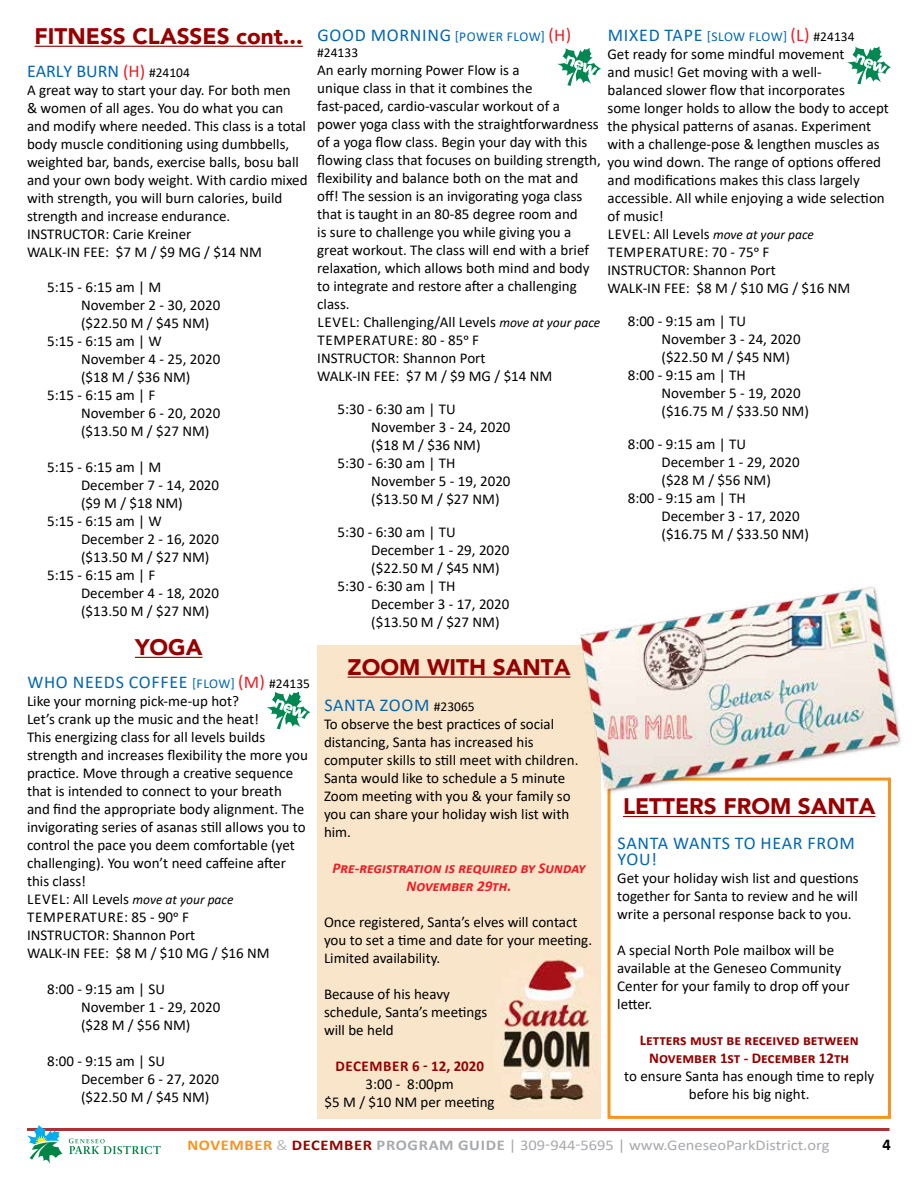
<style>
.page{position:relative;width:918px;height:1188px;background:#fff}
.page>*{position:absolute;margin:0;border:0;box-sizing:border-box;transform-origin:0 0}
.t1{font:900 22.5px "Avenir LT";color:#960000}
.t2{font:18px/16.5px "Calibri";letter-spacing:.04em;color:#0067b1}
.t3{font:18px "Calibri";color:#0067b1}
.t4{font:700 16.5px "Calibri";color:#000}
.t5{font:15px/18px "Calibri";color:#000}
.t6{font:700 15px/18px "Calibri";color:#960000;text-align:center}
.t7{font:italic 700 15px/18px "Calibri";color:#ed1d24;text-align:center}
.t8{font:700 15px "Calibri";letter-spacing:.04em;color:#960000}
.t9{font:14.85px "Calibri";color:#a7a9ac;scale:1.11 1}
.t10{font:13.5px "Calibri";letter-spacing:.02em;color:#0067b1}
.t11{font:13.5px "Calibri";color:#000}
.s1{color:#ed1d24}
.s2{font-size:13.5px;color:#000}
.s3{font-size:13.5px}
.s4{font-style:italic;font-size:13.5px}
.s5{font-size:18px}
.s6{font-size:18px;color:#ed1d24}
.s7{color:#000}
.s8{font-weight:700;color:#f7941e}
.s9{font-weight:300}
.s10{font-weight:700;color:#960000}
.s11{font-weight:700}
</style>
<div class="page">
<hr style="left:27px;top:1128px;width:863px;height:3px;background:#960000">
<svg style="left:69px;top:1138px;width:92px;height:16px"></svg>
<svg style="left:27px;top:1125px;width:36px;height:39px"></svg>
<hr style="left:35px;top:46px;width:268px;height:1px;background:#960000">
<hr style="left:135px;top:657px;width:67px;height:1px;background:#960000">
<svg style="left:557px;top:48px;width:44px;height:38px"></svg>
<svg style="left:267px;top:691px;width:43px;height:38px"></svg>
<svg style="left:847px;top:46px;width:44px;height:38px"></svg>
<div style="left:317px;top:646px;width:284px;height:473px;background:#f9e5ca"></div>
<hr style="left:348px;top:677px;width:222px;height:1px;background:#960000">
<img style="left:501px;top:959px;width:94px;height:144px">
<hr style="left:623px;top:816px;width:252px;height:1px;background:#960000">
<div style="left:608px;top:778px;width:283px;height:341px;border:3px solid #f7941e"></div>
<img style="left:567px;top:586px;width:334px;height:230px">
<h1 class="t1" style="left:35px;top:23px;width:270px">FITNESS CLASSES cont...</h1>
<p class="t3" style="left:27px;top:59px;width:164px">EARLY BURN <span class="s1">(H)</span> <span class="s2">#24104</span></p>
<p class="t5" style="left:27px;top:81px;width:282px">A great way to start your day. For both men<br>&amp; women of all ages. You do what you can and modify where needed. This class is a total body muscle conditioning using dumbbells, weighted bar, bands, exercise balls, bosu ball and your own body weight. With cardio mixed with strength, you will burn calories, build strength and increase endurance.<br>INSTRUCTOR: Carie Kreiner<br>WALK-IN FEE: $7 M / $9 MG / $14 NM</p>
<p class="t5" style="left:47px;top:277px;width:116px">5:15 - 6:15 am | M</p>
<p class="t5" style="left:81px;top:295px;width:141px">November 2 - 30, 2020</p>
<p class="t5" style="left:81px;top:313px;width:130px">($22.50 M / $45 NM)</p>
<p class="t5" style="left:47px;top:331px;width:116px">5:15 - 6:15 am | W</p>
<p class="t5" style="left:81px;top:349px;width:141px">November 4 - 25, 2020</p>
<p class="t5" style="left:81px;top:367px;width:111px">($18 M / $36 NM)</p>
<p class="t5" style="left:47px;top:385px;width:110px">5:15 - 6:15 am | F</p>
<p class="t5" style="left:81px;top:403px;width:141px">November 6 - 20, 2020</p>
<p class="t5" style="left:81px;top:421px;width:130px">($13.50 M / $27 NM)</p>
<p class="t5" style="left:47px;top:457px;width:116px">5:15 - 6:15 am | M</p>
<p class="t5" style="left:81px;top:475px;width:140px">December 7 - 14, 2020</p>
<p class="t5" style="left:81px;top:493px;width:103px">($9 M / $18 NM)</p>
<p class="t5" style="left:47px;top:511px;width:116px">5:15 - 6:15 am | W</p>
<p class="t5" style="left:81px;top:529px;width:140px">December 2 - 16, 2020</p>
<p class="t5" style="left:81px;top:547px;width:130px">($13.50 M / $27 NM)</p>
<p class="t5" style="left:47px;top:565px;width:110px">5:15 - 6:15 am | F</p>
<p class="t5" style="left:81px;top:583px;width:140px">December 4 - 18, 2020</p>
<p class="t5" style="left:81px;top:601px;width:130px">($13.50 M / $27 NM)</p>
<h1 class="t1" style="left:135px;top:634px;width:69px">YOGA</h1>
<p class="t2" style="left:27px;top:673px;width:284px">WHO NEEDS COFFEE <span class="s3">[FLOW]</span> <span class="s1">(M)</span> <span class="s2">#24135</span></p>
<p class="t5" style="left:27px;top:692px;width:282px">Like your morning pick-me-up hot?<br>Let’s crank up the music and the heat!<br>This energizing class for all levels builds strength and increases flexibility the more you practice. Move through a creative sequence that is intended to connect to your breath and find the appropriate body alignment. The invigorating series of asanas still allows you to control the pace you deem comfortable (yet challenging). You won’t need caffeine after this class!<br>LEVEL: All Levels <span class="s4">move at your pace </span>TEMPERATURE: 85 - 90o F<br>INSTRUCTOR: Shannon Port<br>WALK-IN FEE: $8 M / $10 MG / $16 NM</p>
<p class="t5" style="left:81px;top:980px;width:141px;text-indent:-34px">8:00 - 9:15 am | SU<br>November 1 - 29, 2020 ($28 M / $56 NM)</p>
<p class="t5" style="left:81px;top:1052px;width:140px;text-indent:-34px">8:00 - 9:15 am | SU<br>December 6 - 27, 2020 ($22.50 M / $45 NM)</p>
<p class="t2" style="left:318px;top:26px;width:255px">GOOD MORNING <span class="s3">[POWER FLOW]</span> <span class="s1">(H)</span></p>
<p class="t11" style="left:317px;top:43px;width:42px">#24133</p>
<p class="t5" style="left:317px;top:61px;width:285px">An early morning Power Flow is a<br>unique class in that it combines the fast-paced, cardio-vascular workout of a power yoga class with the straightforwardness of a yoga flow class. Begin your day with this flowing class that focuses on building strength, flexibility and balance both on the mat and off! The session is an invigorating yoga class that is taught in an 80-85 degree room and<br>is sure to challenge you while giving you a great workout. The class will end with a brief relaxation, which allows both mind and body to integrate and restore after a challenging class.<br>LEVEL: Challenging/All Levels <span class="s4">move at your pace </span>TEMPERATURE: 80 - 85o F<br>INSTRUCTOR: Shannon Port<br>WALK-IN FEE: $7 M / $9 MG / $14 NM</p>
<p class="t5" style="left:338px;top:400px;width:120px">5:30 - 6:30 am | TU</p>
<p class="t5" style="left:371px;top:418px;width:141px">November 3 - 24, 2020</p>
<p class="t5" style="left:371px;top:436px;width:111px">($18 M / $36 NM)</p>
<p class="t5" style="left:338px;top:454px;width:119px">5:30 - 6:30 am | TH</p>
<p class="t5" style="left:371px;top:472px;width:141px">November 5 - 19, 2020</p>
<p class="t5" style="left:371px;top:490px;width:130px">($13.50 M / $27 NM)</p>
<p class="t5" style="left:338px;top:523px;width:120px">5:30 - 6:30 am | TU</p>
<p class="t5" style="left:371px;top:541px;width:140px">December 1 - 29, 2020</p>
<p class="t5" style="left:371px;top:559px;width:130px">($22.50 M / $45 NM)</p>
<p class="t5" style="left:338px;top:577px;width:119px">5:30 - 6:30 am | TH</p>
<p class="t5" style="left:371px;top:595px;width:140px">December 3 - 17, 2020</p>
<p class="t5" style="left:371px;top:613px;width:130px">($13.50 M / $27 NM)</p>
<h1 class="t1" style="left:348px;top:653px;width:224px">ZOOM WITH SANTA</h1>
<p class="t2" style="left:324px;top:696px;width:152px">SANTA ZOOM <span class="s2">#23065</span></p>
<p class="t5" style="left:324px;top:715px;width:256px">To observe the best practices of social distancing, Santa has increased his computer skills to still meet with children.<br>Santa would like to schedule a 5 minute Zoom meeting with you &amp; your family so you can share your holiday wish list with him.</p>
<p class="t7" style="left:333px;top:858px;width:254px">Pre-registration is required by Sunday<br>November 29th.</p>
<p class="t5" style="left:324px;top:913px;width:270px">Once registered, Santa’s elves will contact you to set a time and date for your meeting.<br>Limited availability.</p>
<p class="t5" style="left:324px;top:985px;width:165px">Because of his heavy schedule, Santa’s meetings will be held</p>
<p class="t8" style="left:335px;top:1055px;width:150px">DECEMBER 6 - 12, 2020</p>
<p class="t5" style="left:325px;top:1075px;width:172px;text-align:center">3:00 - 8:00pm<br>$5 M / $10 NM per meeting</p>
<p class="t10" style="left:608px;top:27px;width:248px"><span class="s5">MIXED TAPE</span> [SLOW FLOW] <span class="s6">(L)</span> <span class="s7">#24134</span></p>
<p class="t5" style="left:608px;top:44px;width:283px">Get ready for some mindful movement<br>and music! Get moving with a well-<br>balanced slower flow that incorporates<br>some longer holds to allow the body to accept the physical patterns of asanas. Experiment with a challenge-pose &amp; lengthen muscles as you wind down. The range of options offered and modifications makes this class largely accessible. All while enjoying a wide selection of music!<br>LEVEL: All Levels <span class="s4">move at your pace </span>TEMPERATURE: 70 - 75o F<br>INSTRUCTOR: Shannon Port<br>WALK-IN FEE: $8 M / $10 MG / $16 NM</p>
<p class="t5" style="left:628px;top:311px;width:120px">8:00 - 9:15 am | TU</p>
<p class="t5" style="left:662px;top:329px;width:141px">November 3 - 24, 2020</p>
<p class="t5" style="left:662px;top:347px;width:130px">($22.50 M / $45 NM)</p>
<p class="t5" style="left:628px;top:365px;width:119px">8:00 - 9:15 am | TH</p>
<p class="t5" style="left:662px;top:383px;width:141px">November 5 - 19, 2020</p>
<p class="t5" style="left:662px;top:401px;width:149px">($16.75 M / $33.50 NM)</p>
<p class="t5" style="left:628px;top:434px;width:120px">8:00 - 9:15 am | TU</p>
<p class="t5" style="left:662px;top:452px;width:140px">December 1 - 29, 2020</p>
<p class="t5" style="left:662px;top:470px;width:111px">($28 M / $56 NM)</p>
<p class="t5" style="left:628px;top:488px;width:119px">8:00 - 9:15 am | TH</p>
<p class="t5" style="left:662px;top:506px;width:140px">December 3 - 17, 2020</p>
<p class="t5" style="left:662px;top:524px;width:149px">($16.75 M / $33.50 NM)</p>
<h1 class="t1" style="left:623px;top:793px;width:254px">LETTERS FROM SANTA</h1>
<p class="t2" style="left:618px;top:834px;width:239px">SANTA WANTS TO HEAR FROM<br>YOU!</p>
<p class="t5" style="left:617px;top:869px;width:243px;text-align:justify">Get your holiday wish list and questions together for Santa to review and he will write a personal response back to you.</p>
<p class="t5" style="left:617px;top:941px;width:234px">A special North Pole mailbox will be available at the Geneseo Community<br>Center for your family to drop off your letter.</p>
<p class="t6" style="left:640px;top:1031px;width:220px">Letters must be received between<br>November 1st - December 12th</p>
<p class="t5" style="left:624px;top:1067px;width:252px;text-align:center">to ensure Santa has enough time to reply before his big night.</p>
<p class="t9" style="left:187px;top:1135px;width:580px"><span class="s8">NOVEMBER</span> <span class="s9">&amp;</span> <span class="s10">DECEMBER</span> <span class="s11">PROGRAM GUIDE</span> | 309-944-5695 | www.GeneseoParkDistrict.org</p>
<p class="t4" style="left:883px;top:1133px;width:10px">4</p>
</div>
